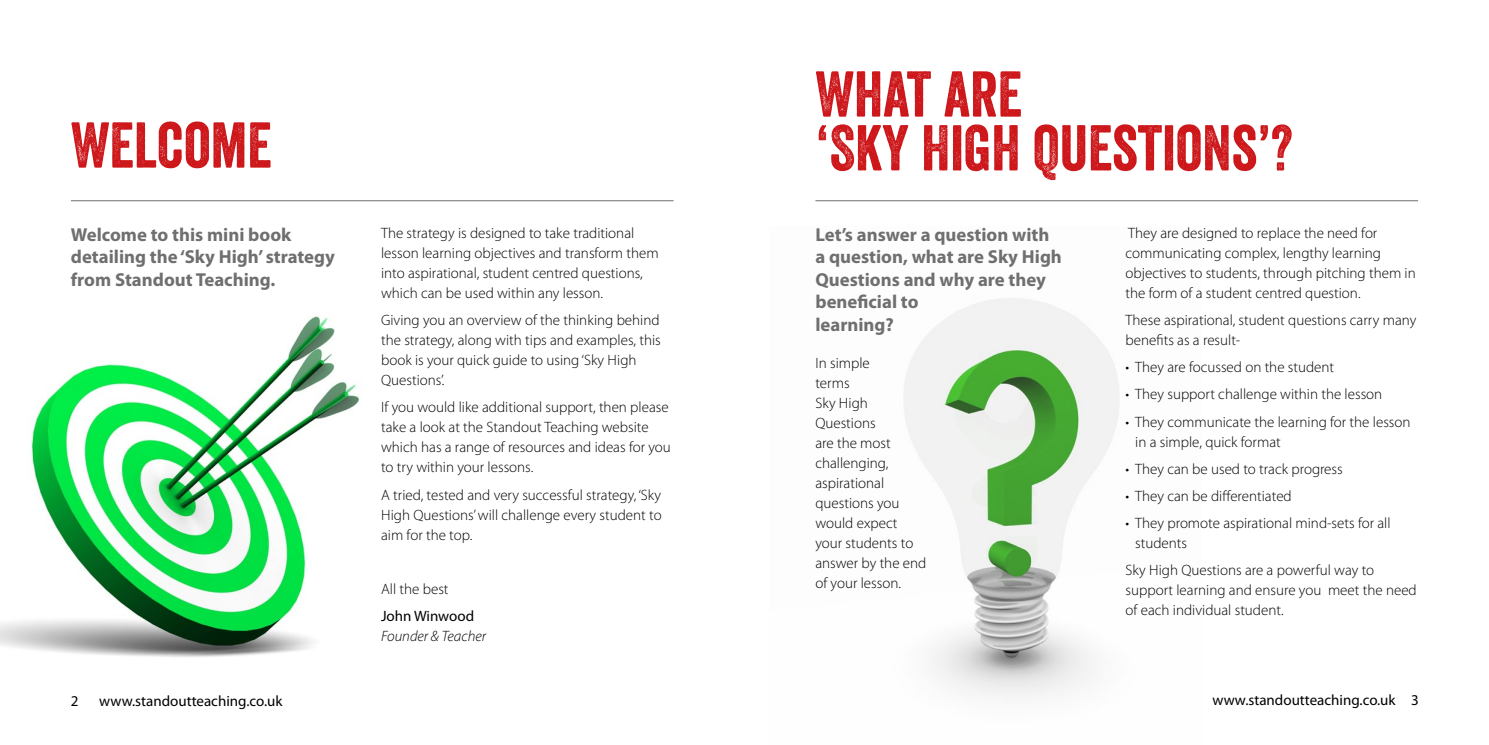
<style>
.page{position:relative;width:1489px;height:745px;background:#fff}
.page>*{position:absolute;margin:0;border:0;box-sizing:border-box;transform-origin:0 0}
.t1{font:62.5px/53.8px "Veneer";color:#cd171a}
.t2{font:700 18.75px/22.5px "Myriad Pro";color:#706f6f}
.t3{font:300 15px/20px "Myriad Pro";color:#000}
.t4{font:15px "Myriad Pro";color:#000}
.t5{font:italic 300 15px "Myriad Pro";color:#000}
</style>
<div class="page">
<img style="left:904px;top:298px;width:215px;height:399px">
<hr style="left:815px;top:200px;width:602px;height:1px;background:#706f6f">
<hr style="left:71px;top:200px;width:602px;height:1px;background:#706f6f">
<img style="left:0;top:316px;width:360px;height:341px">
<h1 class="t1" style="left:71px;top:118px;width:202px">WELCOME</h1>
<h1 class="t1" style="left:815px;top:67px;width:478px">WHAT ARE<br>‘SKY HIGH QUESTIONS’?</h1>
<p class="t2" style="left:71px;top:222px;width:265px">Welcome to this mini book detailing the ‘Sky High’ strategy from Standout Teaching.</p>
<p class="t3" style="left:1125px;top:223px;width:292px">They are designed to replace the need for communicating complex, lengthy learning objectives to students, through pitching them in the form of a student centred question.</p>
<p class="t3" style="left:1125px;top:310px;width:292px">These aspirational, student questions carry many benefits as a result-</p>
<p class="t3" style="left:1125px;top:357px;width:210px">• They are focussed on the student</p>
<p class="t3" style="left:1125px;top:384px;width:258px">• They support challenge within the lesson</p>
<p class="t3" style="left:1135px;top:411px;width:277px;text-indent:-10px">• They communicate the learning for the lesson in a simple, quick format</p>
<p class="t3" style="left:1125px;top:458px;width:219px">• They can be used to track progress</p>
<p class="t3" style="left:1125px;top:485px;width:168px">• They can be differentiated</p>
<p class="t3" style="left:1135px;top:512px;width:257px;text-indent:-10px">• They promote aspirational mind-sets for all students</p>
<p class="t3" style="left:1125px;top:559px;width:293px">Sky High Questions are a powerful way to support learning and ensure you meet the need of each individual student.</p>
<p class="t3" style="left:381px;top:223px;width:279px">The strategy is designed to take traditional lesson learning objectives and transform them into aspirational, student centred questions, which can be used within any lesson.</p>
<p class="t3" style="left:381px;top:310px;width:281px">Giving you an overview of the thinking behind the strategy, along with tips and examples, this book is your quick guide to using ‘Sky High Questions’.</p>
<p class="t3" style="left:381px;top:397px;width:291px">If you would like additional support, then please take a look at the Standout Teaching website which has a range of resources and ideas for you to try within your lessons.</p>
<p class="t3" style="left:381px;top:484px;width:282px;text-align:justify">A tried, tested and very successful strategy, ‘Sky High Questions’ will challenge every student to aim for the top.</p>
<p class="t2" style="left:815px;top:222px;width:248px">Let’s answer a question with a question, what are Sky High<br>Questions and why are they beneficial to<br>learning?</p>
<p class="t3" style="left:815px;top:352px;width:112px">In simple<br>terms<br>Sky High<br>Questions<br>are the most challenging, aspirational questions you would expect your students to answer by the end of your lesson.</p>
<p class="t3" style="left:381px;top:578px;width:69px">All the best</p>
<p class="t4" style="left:381px;top:606px;width:94px">John Winwood</p>
<p class="t5" style="left:381px;top:626px;width:106px">Founder &amp; Teacher</p>
<p class="t4" style="left:71px;top:691px;width:9px">2</p>
<p class="t4" style="left:99px;top:691px;width:185px">www.standoutteaching.co.uk</p>
<p class="t4" style="left:1212px;top:690px;width:208px">www.standoutteaching.co.uk 3</p>
</div>
